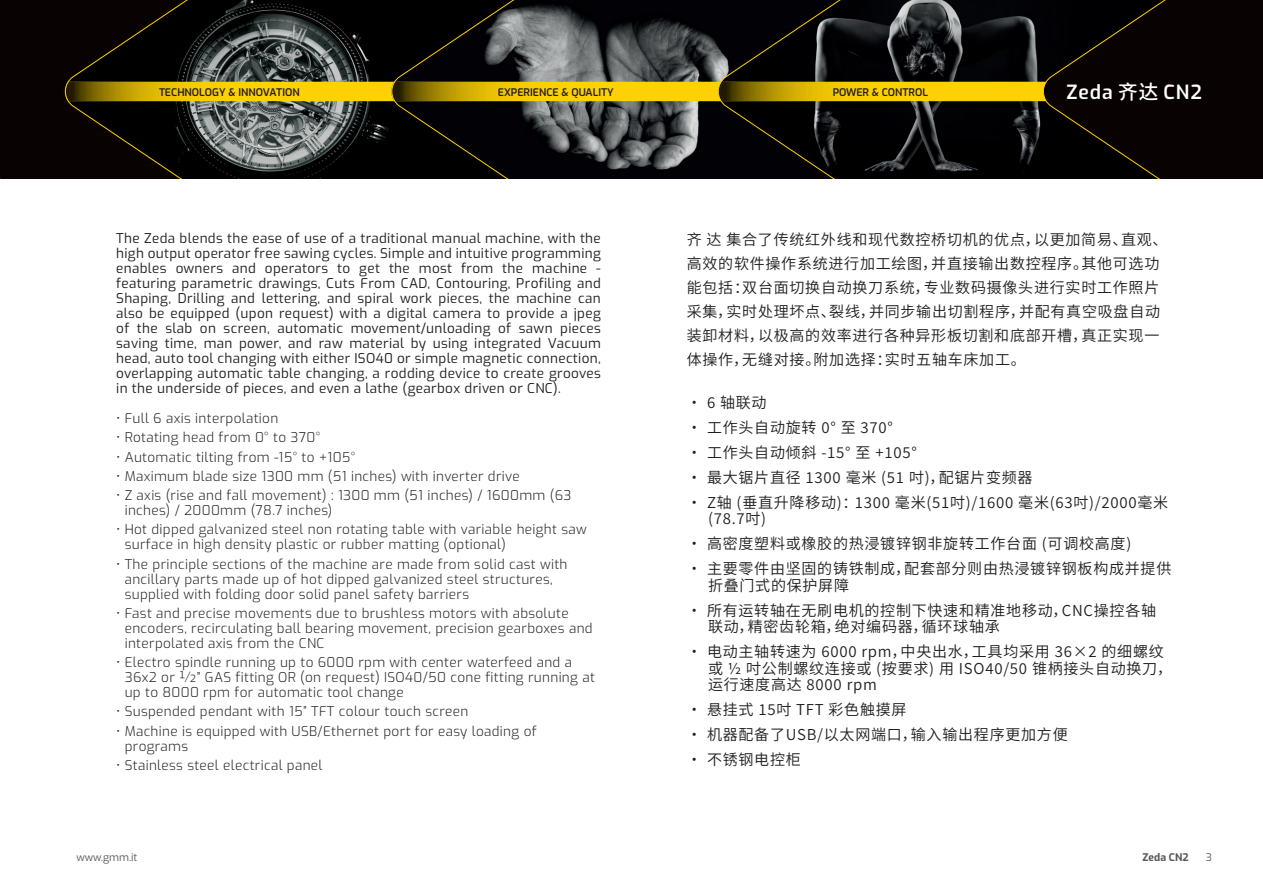
<style>
.page{position:relative;width:1263px;height:893px;background:#fff}
.page>*{position:absolute;margin:0;border:0;box-sizing:border-box;transform-origin:0 0}
.t1{font:600 19.5px "Exo";letter-spacing:.05em;color:#fff}
.t2{font:700 19.5px "Exo";color:#fff}
.t3{font:15px/24px "Source Han Sans SC";letter-spacing:.05em;color:#231f20}
.t4{font:300 13.5px/15px "Exo";letter-spacing:.025em;color:#231f20}
.t5{font:13.5px/15px "Exo";letter-spacing:.025em;color:#231f20;text-align:justify}
.t6{font:600 10.5px "Exo";color:#231f20}
.t7{font:10.5px "Exo";color:#57585a}
.t8{font:700 10.5px "Exo";color:#57585a}
.s1{font-family:"Source Han Sans SC";font-weight:500}
</style>
<div class="page">
<div style="left:0;top:0;width:1263px;height:179px;background:#080302"></div>
<img style="left:275px;top:3px;width:116px;height:176px">
<img style="left:602px;top:17px;width:115px;height:153px">
<svg style="left:391px;top:0;width:211px;height:179px"></svg>
<svg style="left:67px;top:0;width:208px;height:179px"></svg>
<img style="left:928px;top:0;width:114px;height:172px">
<svg style="left:65px;top:82px;width:977px;height:19px;background:#e3bb04"></svg>
<svg style="left:1042px;top:0;width:124px;height:179px"></svg>
<svg style="left:717px;top:0;width:211px;height:179px"></svg>
<div style="left:1066px;top:80px;width:149px;height:25px;background:#080302"></div>
<p class="t1" style="left:1066px;top:78px;width:137px">Zeda <span class="s1">齐达</span> CN2</p>
<p class="t6" style="left:159px;top:84px;width:142px">TECHNOLOGY &amp; INNOVATION</p>
<p class="t6" style="left:498px;top:84px;width:117px">EXPERIENCE &amp; QUALITY</p>
<p class="t6" style="left:833px;top:84px;width:97px">POWER &amp; CONTROL</p>
<h1 class="t2" style="left:1117px;top:76px;width:38px">CN2</h1>
<p class="t5" style="left:116px;top:230px;width:486px">The Zeda blends the ease of use of a traditional manual machine, with the high output operator free sawing cycles. Simple and intuitive programming enables owners and operators to get the most from the machine - featuring parametric drawings, Cuts From CAD, Contouring, Profiling and Shaping, Drilling and lettering, and spiral work pieces, the machine can also be equipped (upon request) with a digital camera to provide a jpeg of the slab on screen, automatic movement/unloading of sawn pieces saving time, man power, and raw material by using integrated Vacuum head, auto tool changing with either ISO40 or simple magnetic connection, overlapping automatic table changing, a rodding device to create grooves in the underside of pieces, and even a lathe (gearbox driven or CNC).</p>
<p class="t4" style="left:116px;top:410px;width:164px">• Full 6 axis interpolation</p>
<p class="t4" style="left:116px;top:429px;width:205px">• Rotating head from 0° to 370°</p>
<p class="t4" style="left:116px;top:449px;width:241px">• Automatic tilting from -15° to +105°</p>
<p class="t4" style="left:116px;top:468px;width:405px">• Maximum blade size 1300 mm (51 inches) with inverter drive</p>
<p class="t4" style="left:125px;top:487px;width:448px;text-indent:-9px">• Z axis (rise and fall movement) : 1300 mm (51 inches) / 1600mm (63 inches) / 2000mm (78.7 inches)</p>
<p class="t4" style="left:125px;top:521px;width:464px;text-indent:-9px">• Hot dipped galvanized steel non rotating table with variable height saw surface in high density plastic or rubber matting (optional)</p>
<p class="t4" style="left:125px;top:556px;width:444px;text-indent:-9px">• The principle sections of the machine are made from solid cast with ancillary parts made up of hot dipped galvanized steel structures, supplied with folding door solid panel safety barriers</p>
<p class="t4" style="left:125px;top:605px;width:469px;text-indent:-9px">• Fast and precise movements due to brushless motors with absolute encoders, recirculating ball bearing movement, precision gearboxes and interpolated axis from the CNC</p>
<p class="t4" style="left:125px;top:654px;width:472px;text-indent:-9px">• Electro spindle running up to 6000 rpm with center waterfeed and a<br>36x2 or ½” GAS fitting OR (on request) ISO40/50 cone fitting running at up to 8000 rpm for automatic tool change</p>
<p class="t4" style="left:116px;top:703px;width:354px">• Suspended pendant with 15” TFT colour touch screen</p>
<p class="t4" style="left:125px;top:723px;width:413px;text-indent:-9px">• Machine is equipped with USB/Ethernet port for easy loading of programs</p>
<p class="t4" style="left:116px;top:757px;width:208px">• Stainless steel electrical panel</p>
<p class="t3" style="left:687px;top:228px;width:482px">齐 达 集合了传统红外线和现代数控桥切机的优点，以更加简易、直观、高效的软件操作系统进行加工绘图，并直接输出数控程序。其他可选功能包括：双台面切换自动换刀系统，专业数码摄像头进行实时工作照片采集，实时处理坏点、裂线，并同步输出切割程序，并配有真空吸盘自动装卸材料，以极高的效率进行各种异形板切割和底部开槽，真正实现一体操作，无缝对接。附加选择：实时五轴车床加工。</p>
<p class="t3" style="left:687px;top:391px;width:81px">• 6 轴联动</p>
<p class="t3" style="left:687px;top:416px;width:208px">• 工作头自动旋转 0° 至 370°</p>
<p class="t3" style="left:687px;top:441px;width:232px">• 工作头自动倾斜 -15° 至 +105°</p>
<p class="t3" style="left:687px;top:466px;width:347px">• 最大锯片直径 1300 毫米 (51 吋)，配锯片变频器</p>
<p class="t3" style="left:708px;top:494px;width:462px;line-height:16.5px;text-indent:-21px">• Z轴 (垂直升降移动)：1300 毫米(51吋)/1600 毫米(63吋)/2000毫米(78.7吋)</p>
<p class="t3" style="left:687px;top:532px;width:446px">• 高密度塑料或橡胶的热浸镀锌钢非旋转工作台面 (可调校高度)</p>
<p class="t3" style="left:708px;top:561px;width:465px;line-height:16.5px;text-indent:-21px">• 主要零件由坚固的铸铁制成，配套部分则由热浸镀锌钢板构成并提供折叠门式的保护屏障</p>
<p class="t3" style="left:708px;top:602px;width:450px;line-height:16.5px;text-indent:-21px">• 所有运转轴在无刷电机的控制下快速和精准地移动，CNC操控各轴联动，精密齿轮箱，绝对编码器，循环球轴承</p>
<p class="t3" style="left:708px;top:644px;width:466px;line-height:16.5px;text-indent:-21px">• 电动主轴转速为 6000 rpm，中央出水，工具均采用 36×2 的细螺纹或 ½ 吋公制螺纹连接或 (按要求) 用 ISO40/50 锥柄接头自动换刀，运行速度高达 8000 rpm</p>
<p class="t3" style="left:687px;top:698px;width:221px">• 悬挂式 15吋 TFT 彩色触摸屏</p>
<p class="t3" style="left:687px;top:723px;width:382px">• 机器配备了USB/以太网端口，输入输出程序更加方便</p>
<p class="t3" style="left:687px;top:748px;width:115px">• 不锈钢电控柜</p>
<p class="t7" style="left:77px;top:849px;width:62px">www.gmm.it</p>
<p class="t8" style="left:1142px;top:849px;width:47px">Zeda CN2</p>
<p class="t7" style="left:1206px;top:849px;width:8px">3</p>
</div>
